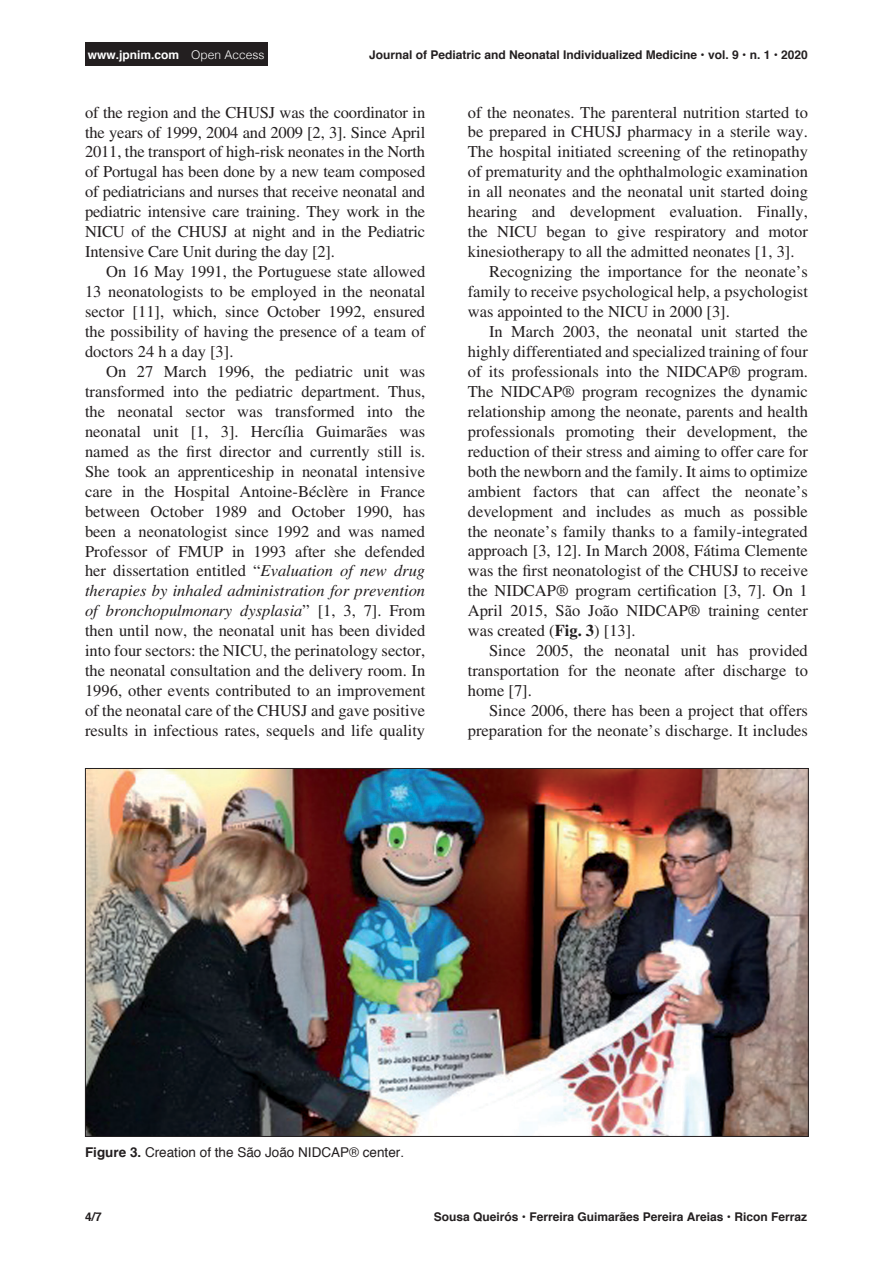
<style>
.page{position:relative;width:893px;height:1263px;background:#fff}
.page>*{position:absolute;margin:0;border:0;box-sizing:border-box;transform-origin:0 0}
.Body1{font:16.5px/20px "Times LT Std";color:#231f20;text-align:justify}
.t1{font:13.5px "Helvetica";color:#231f20}
.t2{font:700 12px "Helvetica";color:#231f20}
.t3{font:700 12px "Helvetica";color:#fff}
.s1{font-weight:300}
.s2{font-style:italic}
.s3{font-weight:700}
</style>
<div class="page">
<div style="left:85px;top:43px;width:182px;height:23px;background:#231f20"></div>
<img style="left:87px;top:770px;width:720px;height:365px">
<p class="t3" style="left:88px;top:45px;width:178px">www.jpnim.com <span class="s1">Open Access</span></p>
<p class="t2" style="left:369px;top:45px;width:440px">Journal of Pediatric and Neonatal Individualized Medicine • vol. 9 • n. 1 • 2020</p>
<p class="Body1" style="left:85px;top:102px;width:342px">of the region and the CHUSJ was the coordinator in the years of 1999, 2004 and 2009 [2, 3]. Since April 2011, the transport of high-risk neonates in the North of Portugal has been done by a new team composed of pediatricians and nurses that receive neonatal and pediatric intensive care training. They work in the NICU of the CHUSJ at night and in the Pediatric Intensive Care Unit during the day [2].</p>
<p class="Body1" style="left:85px;top:262px;width:342px;text-indent:21px">On 16 May 1991, the Portuguese state allowed 13 neonatologists to be employed in the neonatal sector [11], which, since October 1992, ensured the possibility of having the presence of a team of doctors 24 h a day [3].</p>
<p class="Body1" style="left:85px;top:361px;width:342px;text-indent:21px">On 27 March 1996, the pediatric unit was transformed into the pediatric department. Thus, the neonatal sector was transformed into the neonatal unit [1, 3]. Hercília Guimarães was named as the first director and currently still is.<br>She took an apprenticeship in neonatal intensive care in the Hospital Antoine-Béclère in France between October 1989 and October 1990, has been a neonatologist since 1992 and was named Professor of FMUP in 1993 after she defended her dissertation entitled “<span class="s2">Evaluation of new drug therapies by inhaled administration for prevention of bronchopulmonary dysplasia</span>” [1, 3, 7]. From then until now, the neonatal unit has been divided into four sectors: the NICU, the perinatology sector, the neonatal consultation and the delivery room. In 1996, other events contributed to an improvement of the neonatal care of the CHUSJ and gave positive results in infectious rates, sequels and life quality</p>
<p class="Body1" style="left:468px;top:102px;width:342px">of the neonates. The parenteral nutrition started to be prepared in CHUSJ pharmacy in a sterile way.<br>The hospital initiated screening of the retinopathy of prematurity and the ophthalmologic examination in all neonates and the neonatal unit started doing hearing and development evaluation. Finally, the NICU began to give respiratory and motor kinesiotherapy to all the admitted neonates [1, 3].</p>
<p class="Body1" style="left:468px;top:262px;width:342px;text-indent:21px">Recognizing the importance for the neonate’s family to receive psychological help, a psychologist was appointed to the NICU in 2000 [3].</p>
<p class="Body1" style="left:468px;top:321px;width:342px;text-indent:21px">In March 2003, the neonatal unit started the highly differentiated and specialized training of four of its professionals into the NIDCAP® program.<br>The NIDCAP® program recognizes the dynamic relationship among the neonate, parents and health professionals promoting their development, the reduction of their stress and aiming to offer care for both the newborn and the family. It aims to optimize ambient factors that can affect the neonate’s development and includes as much as possible the neonate’s family thanks to a family-integrated approach [3, 12]. In March 2008, Fátima Clemente was the first neonatologist of the CHUSJ to receive the NIDCAP® program certification [3, 7]. On 1<br>April 2015, São João NIDCAP® training center was created (<span class="s3">Fig. 3</span>) [13].</p>
<p class="Body1" style="left:468px;top:641px;width:342px;text-indent:21px">Since 2005, the neonatal unit has provided transportation for the neonate after discharge to home [7].</p>
<p class="Body1" style="left:468px;top:700px;width:342px;text-align:right">Since 2006, there has been a project that offers preparation for the neonate’s discharge. It includes</p>
<p class="t1" style="left:85px;top:1142px;width:321px"><span class="s3">Figure 3.</span> Creation of the São João NIDCAP® center.</p>
<p class="t2" style="left:85px;top:1207px;width:18px">4/7</p>
<p class="t2" style="left:434px;top:1207px;width:375px">Sousa Queirós • Ferreira Guimarães Pereira Areias • Ricon Ferraz</p>
</div>
